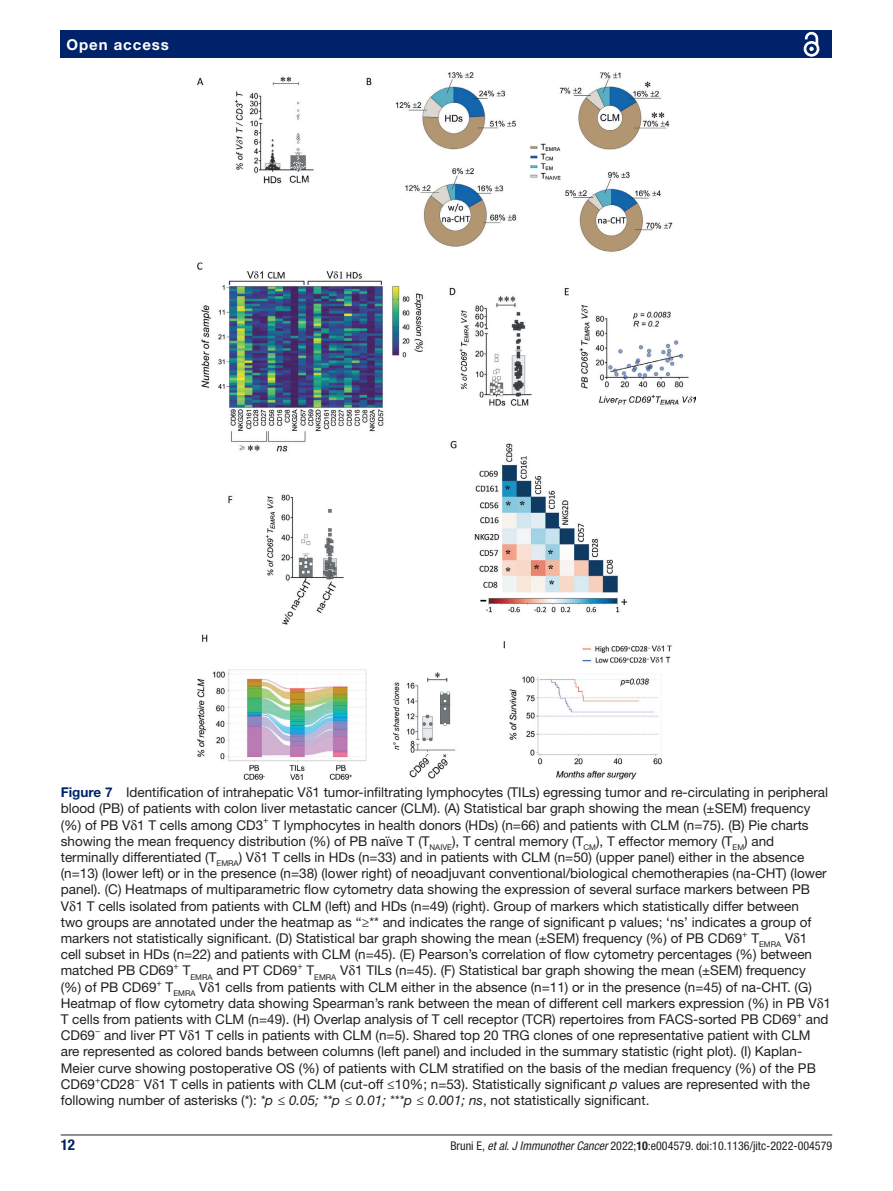
<style>
.page{position:relative;width:893px;height:1191px;background:#fff}
.page>*{position:absolute;margin:0;border:0;box-sizing:border-box;transform-origin:0 0}
.t1{font:700 15px "Helvetica Neue LT Std";letter-spacing:.065em;color:#fff}
.t2{font:700 condensed 15px "Helvetica Neue LT Std";color:#00226b}
.t3{font:13.5px/16.2px "Helvetica Neue LT Std";color:#231f20}
.t4{font:condensed 12px "Helvetica Neue LT Std";color:#231f20}
.t5{font:9px "Helvetica Neue LT Std";color:#231f20}
.s1{font-weight:700;color:#00226b}
.s2{font-style:italic}
.s3{font-weight:700}
</style>
<div class="page">
<hr style="left:61px;top:1134px;width:771px;height:1px;background:#231f20">
<div style="left:61px;top:31px;width:771px;height:27px;background:#00226b"></div>
<svg style="left:803px;top:31px;width:17px;height:26px"></svg>
<img style="left:198px;top:73px;width:497px;height:706px">
<p class="t1" style="left:66px;top:35px;width:104px">Open access</p>
<p class="t3" style="left:61px;top:784px;width:769px"><span class="s1">Figure 7</span> Identification of intrahepatic V 1 tumor-infiltrating lymphocytes (TILs) egressing tumor and re-circulating in peripheral blood (PB) of patients with colon liver metastatic cancer (CLM). (A) Statistical bar graph showing the mean (±SEM) frequency (%) of PB V 1 T cells among CD3</p>
<p class="t5" style="left:263px;top:815px;width:7px">+</p>
<p class="t3" style="left:61px;top:816px;width:767px;text-indent:212px">T lymphocytes in health donors (HDs) (n=66) and patients with CLM (n=75). (B) Pie charts showing the mean frequency distribution (%) of PB naïve T (T<sub>NAIVE</sub>), T central memory (T<sub>CM</sub>), T effector memory (T<sub>EM</sub>) and terminally differentiated (T<sub>EMRA</sub>) V 1 T cells in HDs (n=33) and in patients with CLM (n=50) (upper panel) either in the absence (n=13) (lower left) or in the presence (n=38) (lower right) of neoadjuvant conventional/biological chemotherapies (na-CHT) (lower panel). (C) Heatmaps of multiparametric flow cytometry data showing the expression of several surface markers between PB<br>V 1 T cells isolated from patients with CLM (left) and HDs (n=49) (right). Group of markers which statistically differ between<br>two groups are annotated under the heatmap as ‘‘≥** and indicates the range of significant p values; ‘ns’ indicates a group of markers not statistically significant. (D) Statistical bar graph showing the mean (±SEM) frequency (%) of PB CD69<sup>+</sup> T<sub>EMRA</sub> V 1 cell subset in HDs (n=22) and patients with CLM (n=45). (E) Pearson’s correlation of flow cytometry percentages (%) between matched PB CD69</p>
<p class="t5" style="left:174px;top:960px;width:7px">+</p>
<p class="t3" style="left:183px;top:962px;width:116px">T<sub>EMRA</sub> and PT CD69</p>
<p class="t5" style="left:297px;top:960px;width:7px">+</p>
<p class="t3" style="left:306px;top:962px;width:501px">T<sub>EMRA</sub> V 1 TILs (n=45). (F) Statistical bar graph showing the mean (±SEM) frequency</p>
<p class="t3" style="left:61px;top:978px;width:97px">(%) of PB CD69</p>
<p class="t5" style="left:157px;top:977px;width:7px">+</p>
<p class="t3" style="left:61px;top:978px;width:772px;text-indent:105px">T<sub>EMRA</sub> V 1 cells from patients with CLM either in the absence (n=11) or in the presence (n=45) of na-CHT. (G)<br>Heatmap of flow cytometry data showing Spearman’s rank between the mean of different cell markers expression (%) in PB V 1<br>T cells from patients with CLM (n=49). (H) Overlap analysis of T cell receptor (TCR) repertoires from FACS-sorted PB CD69</p>
<p class="t5" style="left:797px;top:1009px;width:7px">+</p>
<p class="t3" style="left:61px;top:1011px;width:769px;text-indent:745px">and CD69<sup>−</sup> and liver PT V 1 T cells in patients with CLM (n=5). Shared top 20 TRG clones of one representative patient with CLM are represented as colored bands between columns (left panel) and included in the summary statistic (right plot). (I) Kaplan-Meier curve showing postoperative OS (%) of patients with CLM stratified on the basis of the median frequency (%) of the PB CD69<sup>+</sup>CD28<sup>−</sup> V 1 T cells in patients with CLM (cut-off ≤10%; n=53). Statistically significant <span class="s2">p</span> values are represented with the following number of asterisks (*): <span class="s2">*p ≤ 0.05; **p ≤ 0.01; ***p ≤ 0.001; ns</span>, not statistically significant.</p>
<p class="t2" style="left:61px;top:1135px;width:16px">12</p>
<p class="t4" style="left:450px;top:1138px;width:383px">Bruni E, <span class="s2">et al</span>. <span class="s2">J Immunother Cancer</span> 2022;<span class="s3">10</span>:e004579. doi:10.1136/jitc-2022-004579</p>
</div>
